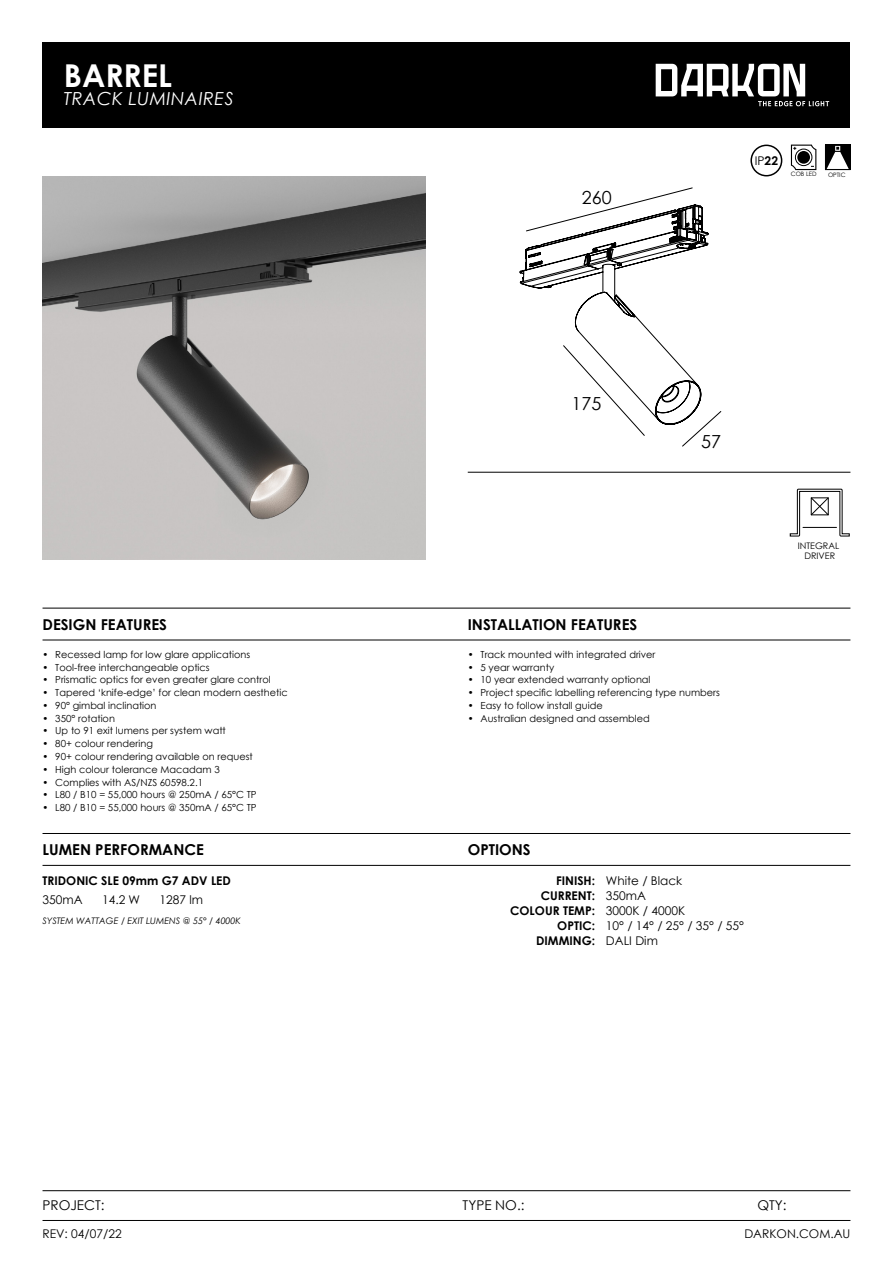
<style>
.page{position:relative;width:893px;height:1263px;background:#fff}
.page>*{position:absolute;margin:0;border:0;box-sizing:border-box;transform-origin:0 0}
.t1{font:700 31.5px "Century Gothic";color:#fff}
.t2{font:italic 18px "Century Gothic";letter-spacing:.025em;color:#fff}
.t3{font:18px "Century Gothic";color:#000}
.t4{font:700 15px "Century Gothic";color:#000}
.t5{font:13.5px "Century Gothic";color:#000}
.t6{font:12px/15px "Century Gothic";color:#000}
.t7{font:700 12px/15px "Century Gothic";color:#000;text-align:right}
.t8{font:9.75px "Century Gothic";color:#000}
.t9{font:italic 9px "Century Gothic";color:#000}
.t10{font:9px/10.8px "Century Gothic";color:#000;text-align:center}
.t11{font:6px "Century Gothic";color:#000}
.s1{font-weight:700}
.s2{font-style:normal}
</style>
<div class="page">
<div style="left:43px;top:43px;width:807px;height:85px;background:#000"></div>
<hr style="left:43px;top:608px;width:807px;height:1px;background:#000">
<hr style="left:43px;top:833px;width:807px;height:1px;background:#000">
<hr style="left:43px;top:865px;width:807px;height:1px;background:#000">
<hr style="left:43px;top:640px;width:807px;height:1px;background:#000">
<hr style="left:43px;top:1190px;width:807px;height:1px;background:#000">
<hr style="left:43px;top:1220px;width:807px;height:1px;background:#000">
<hr style="left:468px;top:472px;width:382px;height:1px;background:#000">
<img style="left:43px;top:176px;width:382px;height:383px">
<svg style="left:520px;top:187px;width:201px;height:260px"></svg>
<svg style="left:656px;top:64px;width:173px;height:42px"></svg>
<svg style="left:750px;top:145px;width:32px;height:31px"></svg>
<svg style="left:791px;top:145px;width:25px;height:25px"></svg>
<div style="left:795px;top:149px;width:17px;height:17px;border:1px solid #000;border-radius:50%"></div>
<svg style="left:825px;top:145px;width:25px;height:25px"></svg>
<svg style="left:789px;top:488px;width:61px;height:49px"></svg>
<h1 class="t1" style="left:64px;top:52px;width:110px">BARREL</h1>
<h2 class="t2" style="left:64px;top:86px;width:171px">TRACK LUMINAIRES</h2>
<h2 class="t3" style="left:582px;top:185px;width:31px">260</h2>
<p class="t6" style="left:755px;top:153px;width:25px">IP<span class="s1">22</span></p>
<p class="t11" style="left:791px;top:170px;width:27px">COB LED</p>
<p class="t11" style="left:828px;top:170px;width:19px">OPTIC</p>
<h3 class="t4" style="left:43px;top:613px;width:126px">DESIGN FEATURES</h3>
<p class="t8" style="left:43px;top:648px;width:209px">• Recessed lamp for low glare applications</p>
<p class="t8" style="left:43px;top:660px;width:169px">• Tool-free interchangeable optics</p>
<p class="t8" style="left:43px;top:673px;width:230px">• Prismatic optics for even greater glare control</p>
<p class="t8" style="left:43px;top:686px;width:247px">• Tapered ‘knife-edge’ for clean modern aesthetic</p>
<p class="t8" style="left:43px;top:699px;width:116px">• 90° gimbal inclination</p>
<p class="t8" style="left:43px;top:711px;width:74px">• 350° rotation</p>
<p class="t8" style="left:43px;top:724px;width:185px">• Up to 91 exit lumens per system watt</p>
<p class="t8" style="left:43px;top:737px;width:112px">• 80+ colour rendering</p>
<p class="t8" style="left:43px;top:750px;width:212px">• 90+ colour rendering available on request</p>
<p class="t8" style="left:43px;top:762px;width:179px">• High colour tolerance Macadam 3</p>
<p class="t8" style="left:43px;top:775px;width:162px">• Complies with AS/NZS 60598.2.1</p>
<p class="t8" style="left:43px;top:788px;width:216px">• L80 / B10 = 55,000 hours @ 250mA / 65°C TP</p>
<p class="t8" style="left:43px;top:801px;width:216px">• L80 / B10 = 55,000 hours @ 350mA / 65°C TP</p>
<h2 class="t3" style="left:571px;top:391px;width:31px">175</h2>
<h2 class="t3" style="left:701px;top:429px;width:21px">57</h2>
<h3 class="t4" style="left:468px;top:613px;width:171px">INSTALLATION FEATURES</h3>
<p class="t8" style="left:468px;top:648px;width:189px">• Track mounted with integrated driver</p>
<p class="t8" style="left:468px;top:660px;width:88px">• 5 year warranty</p>
<p class="t8" style="left:468px;top:673px;width:184px">• 10 year extended warranty optional</p>
<p class="t8" style="left:468px;top:686px;width:254px">• Project specific labelling referencing type numbers</p>
<p class="t8" style="left:468px;top:699px;width:136px">• Easy to follow install guide</p>
<p class="t8" style="left:468px;top:711px;width:184px">• Australian designed and assembled</p>
<h3 class="t4" style="left:43px;top:838px;width:163px">LUMEN PERFORMANCE</h3>
<h3 class="t4" style="left:468px;top:838px;width:64px">OPTIONS</h3>
<p class="t7" style="left:43px;top:873px;width:190px">TRIDONIC SLE 09mm G7 ADV LED</p>
<p class="t6" style="left:43px;top:892px;width:42px">350mA</p>
<p class="t6" style="left:102px;top:892px;width:40px">14.2 W</p>
<p class="t6" style="left:159px;top:892px;width:45px">1287 lm</p>
<p class="t9" style="left:43px;top:914px;width:200px">SYSTEM WATTAGE / EXIT LUMENS @ 55<span class="s2">°</span> / 4000K</p>
<p class="t7" style="left:510px;top:873px;width:86px">FINISH:<br>CURRENT:<br>COLOUR TEMP:<br>OPTIC:<br>DIMMING:</p>
<p class="t6" style="left:606px;top:873px;width:140px">White / Black<br>350mA<br>3000K / 4000K<br>10° / 14° / 25° / 35° / 55°<br>DALI Dim</p>
<p class="t10" style="left:798px;top:540px;width:43px">INTEGRAL<br>DRIVER</p>
<h3 class="t5" style="left:43px;top:1196px;width:64px">PROJECT:</h3>
<h3 class="t5" style="left:463px;top:1196px;width:63px">TYPE NO.:</h3>
<p class="t6" style="left:43px;top:1226px;width:81px">REV: 04/07/22</p>
<p class="t6" style="left:744px;top:1226px;width:108px">DARKON.COM.AU</p>
<h3 class="t5" style="left:757px;top:1196px;width:31px">QTY:</h3>
</div>
